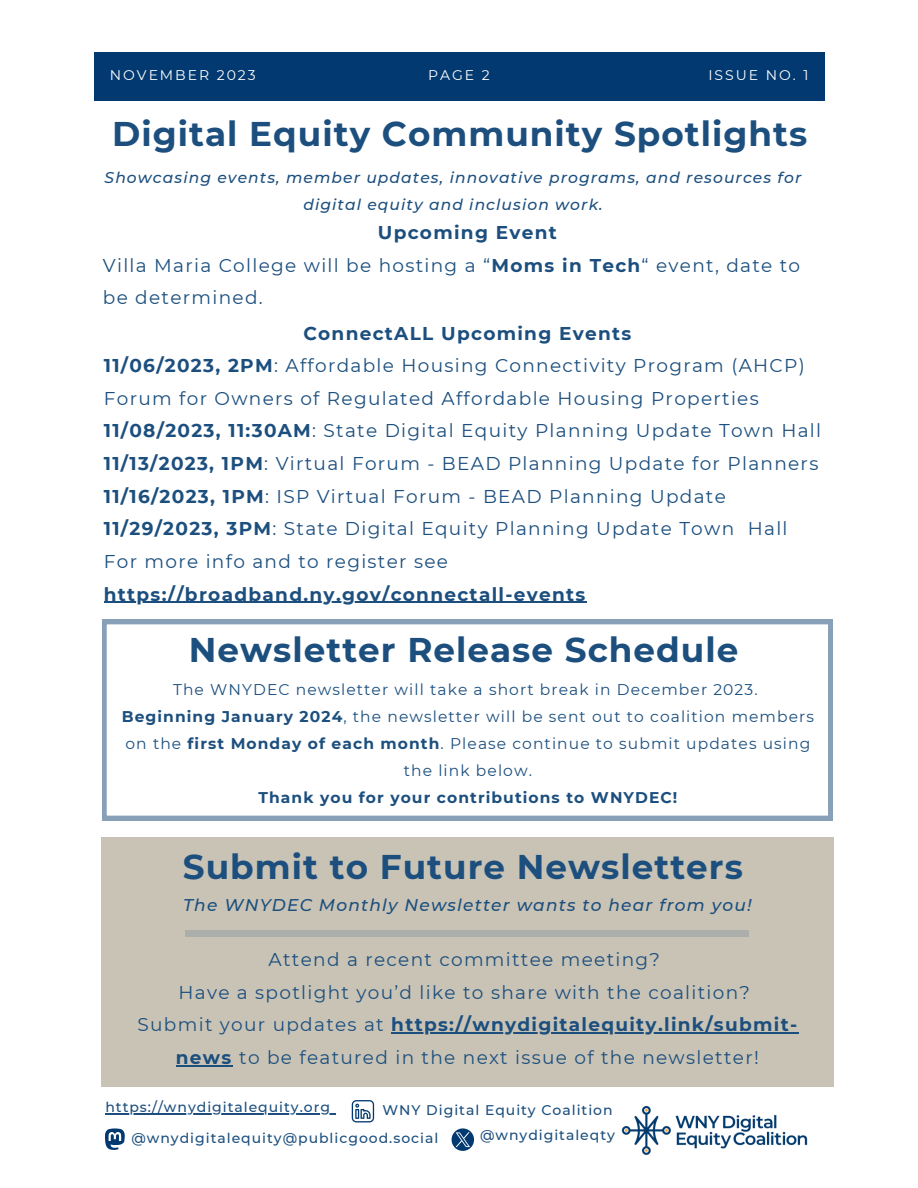
<style>
.page{position:relative;width:918px;height:1188px;background:#fff}
.page>*{position:absolute;margin:0;border:0;box-sizing:border-box;transform-origin:0 0}
.t1{font:700 34.2px "Montserrat";letter-spacing:.03em;color:#1c4f7e}
.t2{font:18.45px/32.7px "Montserrat";letter-spacing:.07em;color:#1c4f7e}
.t3{font:700 18.45px/32.7px "Montserrat";letter-spacing:.07em;color:#1c4f7e}
.t4{font:italic 500 16.95px "Montserrat";letter-spacing:.07em;color:#1c4f7e}
.t5{font:15.45px/27px "Montserrat";letter-spacing:.07em;color:#1c4f7e;text-align:center}
.t6{font:italic 500 15.45px/27px "Montserrat";letter-spacing:.07em;color:#1c4f7e;text-align:center}
.t7{font:700 15.45px "Montserrat";letter-spacing:.07em;color:#1c4f7e}
.t8{font:500 13.95px "Montserrat";letter-spacing:.07em;color:#1c4f7e}
.t9{font:13.95px "Montserrat";letter-spacing:.14em;color:#fff}
.s1{font-weight:700}
.s2{font-weight:400}
</style>
<div class="page">
<hr style="left:104px;top:602px;width:483px;height:1px;background:#1c4f7e">
<div style="left:95px;top:53px;width:730px;height:47px;background:#013970"></div>
<img style="left:621px;top:1106px;width:187px;height:49px">
<div style="left:101px;top:837px;width:732px;height:250px;background:#c9c3b5"></div>
<hr style="left:391px;top:1032px;width:408px;height:1px;background:#1c4f7e">
<hr style="left:176px;top:1065px;width:57px;height:1px;background:#1c4f7e">
<div style="left:186px;top:930px;width:563px;height:7px;background:#abaeaa"></div>
<svg style="left:102px;top:620px;width:730px;height:200px"></svg>
<svg style="left:352px;top:1100px;width:22px;height:22px"></svg>
<svg style="left:105px;top:1128px;width:20px;height:22px"></svg>
<svg style="left:452px;top:1128px;width:22px;height:23px"></svg>
<hr style="left:105px;top:1113px;width:226px;height:1px;background:#1c4f7e">
<p class="t9" style="left:110px;top:67px;width:147px">NOVEMBER 2023</p>
<p class="t9" style="left:428px;top:67px;width:63px">PAGE 2</p>
<p class="t9" style="left:708px;top:67px;width:101px">ISSUE NO. 1</p>
<p class="t1" style="left:112px;top:113px;width:697px">Digital Equity Community Spotlights</p>
<p class="t6" style="left:105px;top:164px;width:698px">Showcasing events, member updates, innovative programs, and resources for digital equity and inclusion work.</p>
<p class="t3" style="left:378px;top:216px;width:181px">Upcoming Event</p>
<p class="t2" style="left:103px;top:249px;width:699px">Villa Maria College will be hosting a “<span class="s1">Moms in Tech</span>“ event, date to be determined.</p>
<p class="t3" style="left:303px;top:317px;width:330px">ConnectALL Upcoming Events</p>
<p class="t2" style="left:104px;top:349px;width:703px"><span class="s1">11/06/2023, 2PM</span>: Affordable Housing Connectivity Program (AHCP)<br>Forum for Owners of Regulated Affordable Housing Properties</p>
<p class="t2" style="left:104px;top:414px;width:719px"><span class="s1">11/08/2023, 11:30AM</span>: State Digital Equity Planning Update Town Hall</p>
<p class="t2" style="left:104px;top:447px;width:716px"><span class="s1">11/13/2023, 1PM</span>: Virtual Forum - BEAD Planning Update for Planners</p>
<p class="t2" style="left:104px;top:480px;width:624px"><span class="s1">11/16/2023, 1PM</span>: ISP Virtual Forum - BEAD Planning Update</p>
<p class="t2" style="left:104px;top:512px;width:685px"><span class="s1">11/29/2023, 3PM</span>: State Digital Equity Planning Update Town Hall</p>
<p class="t3" style="left:104px;top:545px;width:483px"><span class="s2">For more info and to register see </span>https://broadband.ny.gov/connectall-events</p>
<p class="t1" style="left:189px;top:629px;width:551px">Newsletter Release Schedule</p>
<p class="t5" style="left:173px;top:676px;width:586px">The WNYDEC newsletter will take a short break in December 2023.</p>
<p class="t5" style="left:122px;top:703px;width:694px"><span class="s1">Beginning January 2024</span>, the newsletter will be sent out to coalition members on the <span class="s1">first Monday of each month</span>. Please continue to submit updates using the link below.</p>
<p class="t7" style="left:258px;top:788px;width:420px">Thank you for your contributions to WNYDEC!</p>
<p class="t1" style="left:183px;top:846px;width:561px">Submit to Future Newsletters</p>
<p class="t4" style="left:183px;top:895px;width:570px">The WNYDEC Monthly Newsletter wants to hear from you!</p>
<p class="t2" style="left:269px;top:943px;width:393px">Attend a recent committee meeting?</p>
<p class="t2" style="left:179px;top:976px;width:573px">Have a spotlight you’d like to share with the coalition?</p>
<p class="t2" style="left:138px;top:1008px;width:661px;text-align:center">Submit your updates at <span class="s1">https://wnydigitalequity.link/submit&shy;news</span> to be featured in the next issue of the newsletter!</p>
<p class="t8" style="left:105px;top:1098px;width:226px">https://wnydigitalequity.org</p>
<p class="t8" style="left:382px;top:1101px;width:232px">WNY Digital Equity Coalition</p>
<p class="t8" style="left:131px;top:1130px;width:308px">@wnydigitalequity@publicgood.social</p>
<p class="t8" style="left:480px;top:1127px;width:136px">@wnydigitaleqty</p>
</div>
